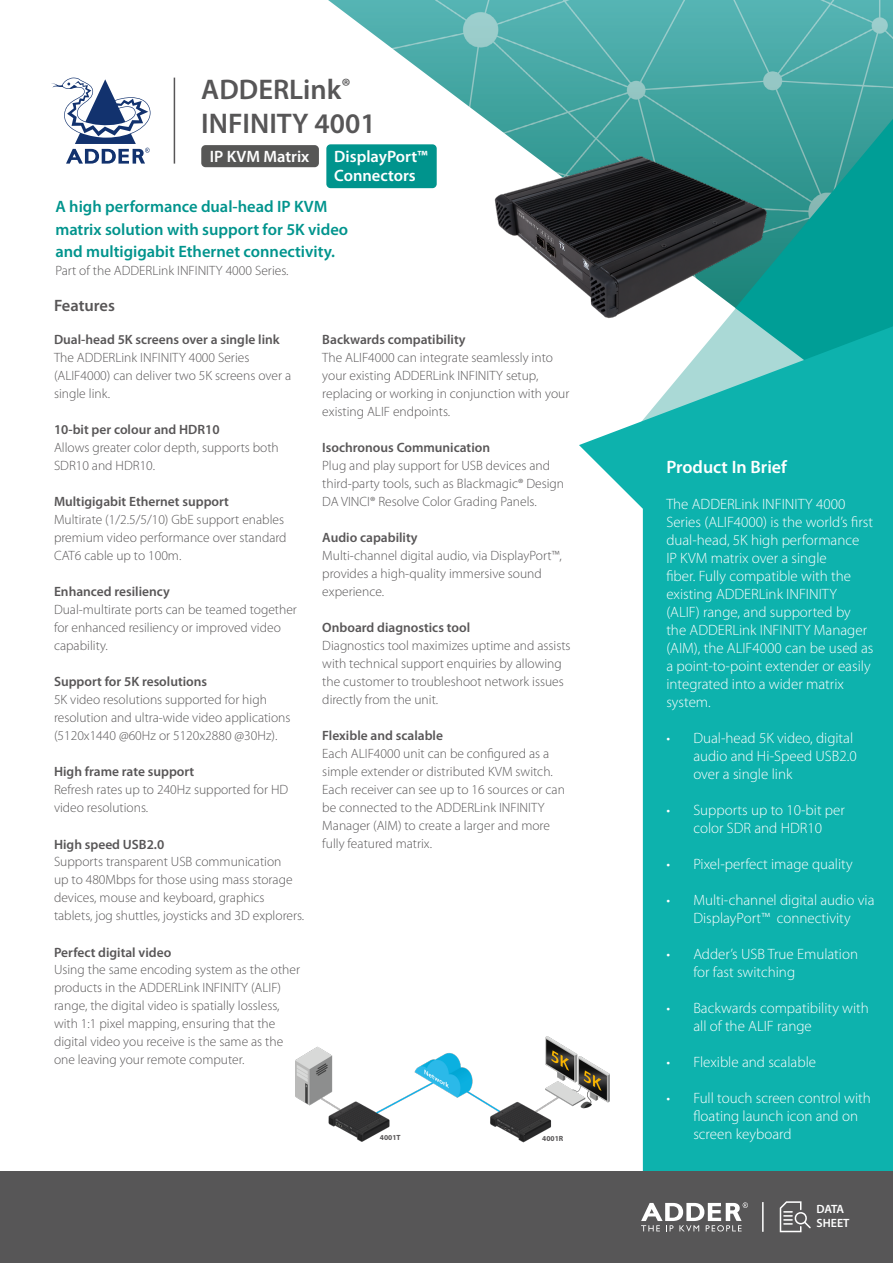
<style>
.page{position:relative;width:893px;height:1263px;background:#fff}
.page>*{position:absolute;margin:0;border:0;box-sizing:border-box;transform-origin:0 0}
.t1{font:600 28.5px/34.2px "Myriad Pro";color:#575657}
.t2{font:600 18px "Myriad Pro";color:#fff}
.t3{font:600 16.5px/22.5px "Myriad Pro";color:#00948d}
.t4{font:600 16.5px/19.8px "Myriad Pro";color:#fff}
.t5{font:600 16.5px "Myriad Pro";color:#585657}
.t6{font:300 15px/18px "Myriad Pro";color:#fff}
.t7{font:300 13.5px/18px "Myriad Pro";color:#585657}
.t8{font:600 13.5px "Myriad Pro";color:#585657}
.t9{font:600 12px/14.4px "Myriad Pro";color:#fff}
.t10{font:700 7.5px "Myriad Pro";color:#585657}
</style>
<div class="page">
<img style="left:294px;top:0;width:599px;height:189px">
<svg style="left:638px;top:85px;width:255px;height:231px;background:#23a09a"></svg>
<svg style="left:579px;top:316px;width:314px;height:856px;fill:#0db2ad"></svg>
<div style="left:0;top:1172px;width:893px;height:91px;background:#575657"></div>
<hr style="left:762px;top:1202px;width:2px;height:30px;background:#fff">
<svg style="left:641px;top:1202px;width:107px;height:29px"></svg>
<svg style="left:780px;top:1201px;width:31px;height:31px"></svg>
<img style="left:440px;top:121px;width:388px;height:231px">
<div style="left:201px;top:145px;width:118px;height:22px;background:#575756;border-radius:4px"></div>
<svg style="left:51px;top:78px;width:99px;height:86px"></svg>
<hr style="left:174px;top:78px;width:1px;height:86px;background:#575657">
<img style="left:295px;top:1037px;width:315px;height:105px">
<div style="left:326px;top:144px;width:111px;height:44px;background:#00948d;border-radius:4px"></div>
<div style="left:380px;top:1134px;width:22px;height:8px;background:#fff"></div>
<div style="left:542px;top:1135px;width:22px;height:8px;background:#fff"></div>
<h1 class="t1" style="left:201px;top:72px;width:176px">ADDERLink<sup>®<br></sup>INFINITY 4001</h1>
<p class="t4" style="left:210px;top:146px;width:101px">IP KVM Matrix</p>
<p class="t4" style="left:334px;top:146px;width:95px">DisplayPort™<br>Connectors</p>
<p class="t3" style="left:55px;top:195px;width:294px">A high performance dual-head IP KVM matrix solution with support for 5K video and multigigabit Ethernet connectivity.</p>
<p class="t7" style="left:55px;top:262px;width:235px">Part of the ADDERLink INFINITY 4000 Series.</p>
<p class="t5" style="left:54px;top:295px;width:63px">Features</p>
<p class="t8" style="left:54px;top:331px;width:227px">Dual-head 5K screens over a single link</p>
<p class="t7" style="left:54px;top:349px;width:239px">The ADDERLink INFINITY 4000 Series (ALIF4000) can deliver two 5K screens over a single link.</p>
<p class="t8" style="left:54px;top:421px;width:167px">10-bit per colour and HDR10</p>
<p class="t7" style="left:54px;top:439px;width:226px">Allows greater color depth, supports both<br>SDR10 and HDR10.</p>
<p class="t8" style="left:54px;top:493px;width:177px">Multigigabit Ethernet support</p>
<p class="t7" style="left:54px;top:511px;width:234px">Multirate (1/2.5/5/10) GbE support enables premium video performance over standard<br>CAT6 cable up to 100m.</p>
<p class="t8" style="left:54px;top:583px;width:117px">Enhanced resiliency</p>
<p class="t7" style="left:54px;top:601px;width:244px">Dual-multirate ports can be teamed together for enhanced resiliency or improved video capability.</p>
<p class="t8" style="left:54px;top:673px;width:155px">Support for 5K resolutions</p>
<p class="t7" style="left:54px;top:691px;width:238px">5K video resolutions supported for high resolution and ultra-wide video applications (5120x1440 @60Hz or 5120x2880 @30Hz).</p>
<p class="t8" style="left:54px;top:763px;width:142px">High frame rate support</p>
<p class="t7" style="left:54px;top:781px;width:236px">Refresh rates up to 240Hz supported for HD video resolutions.</p>
<p class="t8" style="left:54px;top:835px;width:112px">High speed USB2.0</p>
<p class="t7" style="left:54px;top:853px;width:252px">Supports transparent USB communication<br>up to 480Mbps for those using mass storage devices, mouse and keyboard, graphics tablets, jog shuttles, joysticks and 3D explorers.</p>
<p class="t8" style="left:54px;top:943px;width:119px">Perfect digital video</p>
<p class="t7" style="left:54px;top:961px;width:247px">Using the same encoding system as the other products in the ADDERLink INFINITY (ALIF) range, the digital video is spatially lossless, with 1:1 pixel mapping, ensuring that the digital video you receive is the same as the one leaving your remote computer.</p>
<p class="t8" style="left:322px;top:331px;width:145px">Backwards compatibility</p>
<p class="t7" style="left:322px;top:349px;width:249px">The ALIF4000 can integrate seamlessly into your existing ADDERLink INFINITY setup, replacing or working in conjunction with your existing ALIF endpoints.</p>
<p class="t8" style="left:322px;top:439px;width:169px">Isochronous Communication</p>
<p class="t7" style="left:322px;top:457px;width:243px">Plug and play support for USB devices and third-party tools, such as Blackmagic® Design<br>DA VINCI® Resolve Color Grading Panels.</p>
<p class="t8" style="left:322px;top:529px;width:97px">Audio capability</p>
<p class="t7" style="left:322px;top:547px;width:241px">Multi-channel digital audio, via DisplayPort™, provides a high-quality immersive sound experience.</p>
<p class="t8" style="left:322px;top:619px;width:149px">Onboard diagnostics tool</p>
<p class="t7" style="left:322px;top:637px;width:250px">Diagnostics tool maximizes uptime and assists with technical support enquiries by allowing the customer to troubleshoot network issues directly from the unit.</p>
<p class="t8" style="left:322px;top:727px;width:122px">Flexible and scalable</p>
<p class="t7" style="left:322px;top:745px;width:244px">Each ALIF4000 unit can be configured as a simple extender or distributed KVM switch.<br>Each receiver can see up to 16 sources or can be connected to the ADDERLink INFINITY Manager (AIM) to create a larger and more fully featured matrix.</p>
<p class="t10" style="left:380px;top:1133px;width:22px">4001T</p>
<p class="t10" style="left:542px;top:1133px;width:23px">4001R</p>
<h2 class="t2" style="left:666px;top:455px;width:122px">Product In Brief</h2>
<p class="t6" style="left:666px;top:494px;width:209px">The ADDERLink INFINITY 4000<br>Series (ALIF4000) is the world’s first dual-head, 5K high performance<br>IP KVM matrix over a single<br>fiber. Fully compatible with the existing ADDERLink INFINITY (ALIF) range, and supported by the ADDERLink INFINITY Manager (AIM), the ALIF4000 can be used as a point-to-point extender or easily integrated into a wider matrix system.</p>
<p class="t6" style="left:693px;top:728px;width:165px;text-indent:-27px">• Dual-head 5K video, digital audio and Hi-Speed USB2.0 over a single link</p>
<p class="t6" style="left:666px;top:800px;width:180px;text-align:center">• Supports up to 10-bit per color SDR and HDR10</p>
<p class="t6" style="left:666px;top:854px;width:188px">• Pixel-perfect image quality</p>
<p class="t6" style="left:666px;top:890px;width:210px;text-align:center">• Multi-channel digital audio via<br>DisplayPort™ connectivity</p>
<p class="t6" style="left:693px;top:944px;width:166px;text-indent:-27px">• Adder’s USB True Emulation for fast switching</p>
<p class="t6" style="left:693px;top:998px;width:177px;text-indent:-27px">• Backwards compatibility with all of the ALIF range</p>
<p class="t6" style="left:666px;top:1052px;width:151px">• Flexible and scalable</p>
<p class="t6" style="left:693px;top:1088px;width:179px;text-indent:-27px">• Full touch screen control with floating launch icon and on screen keyboard</p>
<p class="t9" style="left:816px;top:1201px;width:35px">DATA<br>SHEET</p>
</div>
